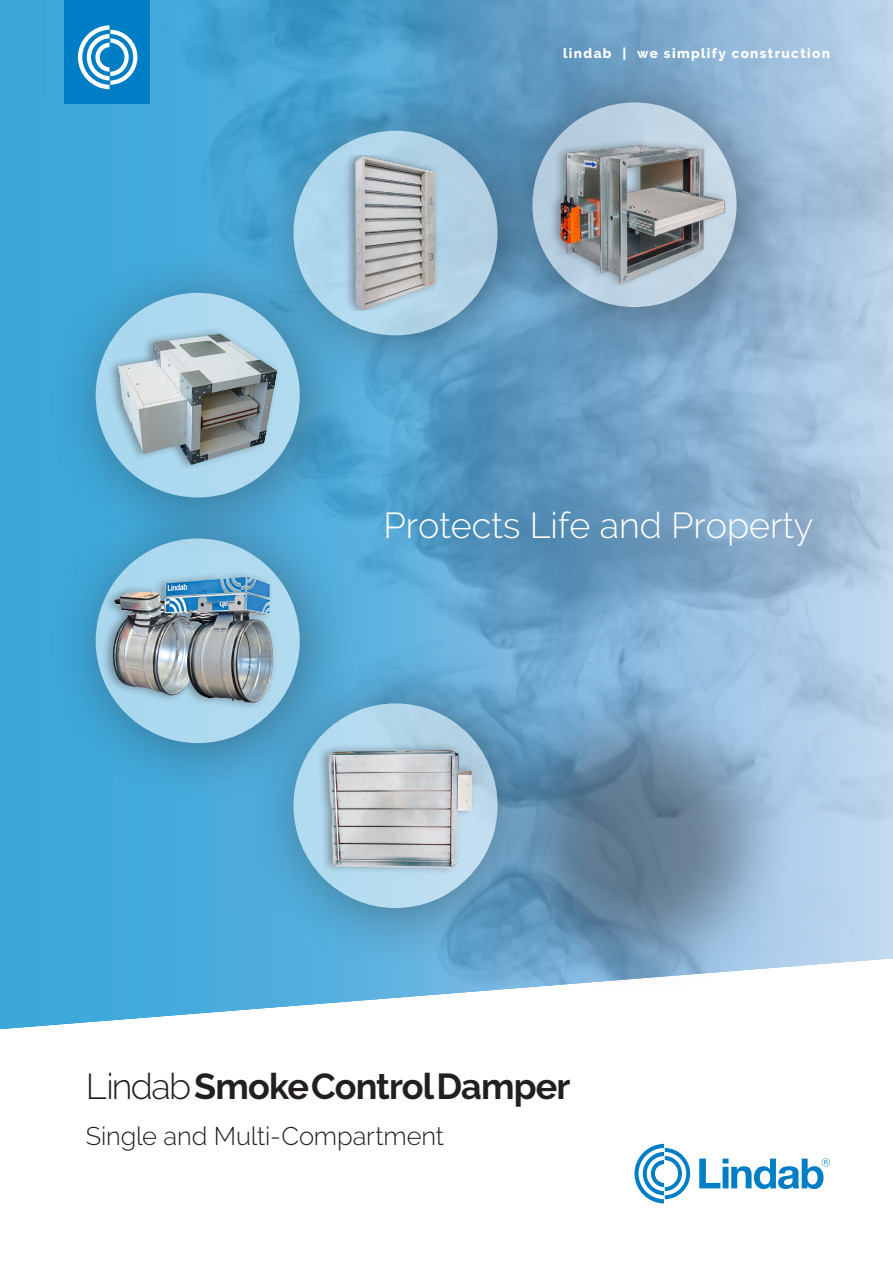
<style>
.page{position:relative;width:893px;height:1263px;background:#fff}
.page>*{position:absolute;margin:0;border:0;box-sizing:border-box;transform-origin:0 0}
.t1{font:700 36px "Raleway";letter-spacing:-.025em;color:#231f20}
.t2{font:300 36px "Raleway";color:#fff}
.t3{font:300 25.5px "Raleway";letter-spacing:-.005em;color:#231f20}
.t4{font:800 13.5px "Raleway";letter-spacing:.1em;color:#fff}
.s1{font-weight:300}
</style>
<div class="page">
<img style="left:0;top:0;width:893px;height:1029px">
<svg style="left:699px;top:1158px;width:131px;height:31px"></svg>
<svg style="left:634px;top:1144px;width:56px;height:59px"></svg>
<div style="left:65px;top:0;width:85px;height:104px;background:#007ec5"></div>
<svg style="left:78px;top:25px;width:59px;height:64px"></svg>
<div style="left:244px;top:81px;width:315px;height:316px;background:#231f20;opacity:.75"></div>
<div style="left:293px;top:131px;width:205px;height:204px;background:#b1d3e6;border-radius:50%"></div>
<div style="left:343px;top:156px;width:96px;height:155px;background:#231f20;opacity:.4"></div>
<img style="left:355px;top:156px;width:81px;height:155px">
<div style="left:46px;top:243px;width:316px;height:316px;background:#231f20;opacity:.75"></div>
<div style="left:96px;top:293px;width:204px;height:204px;background:#addaef;border-radius:50%"></div>
<div style="left:483px;top:53px;width:315px;height:316px;background:#231f20;opacity:.75"></div>
<div style="left:532px;top:102px;width:204px;height:205px;background:#bdd3e3;border-radius:50%"></div>
<div style="left:548px;top:138px;width:180px;height:148px;background:#231f20;opacity:.4"></div>
<img style="left:560px;top:146px;width:164px;height:137px">
<div style="left:244px;top:654px;width:315px;height:316px;background:#231f20;opacity:.75"></div>
<div style="left:293px;top:703px;width:205px;height:205px;background:#b4d7eb;border-radius:50%"></div>
<img style="left:293px;top:732px;width:190px;height:164px">
<div style="left:46px;top:489px;width:316px;height:316px;background:#231f20;opacity:.75"></div>
<div style="left:96px;top:538px;width:204px;height:205px;background:#afd9ef;border-radius:50%"></div>
<div style="left:102px;top:569px;width:175px;height:142px;background:#231f20;opacity:.4"></div>
<img style="left:110px;top:576px;width:166px;height:127px">
<div style="left:108px;top:327px;width:172px;height:140px;background:#231f20;opacity:.4"></div>
<img style="left:118px;top:335px;width:89px;height:80px">
<div style="left:483px;top:682px;width:315px;height:316px;background:#231f20;opacity:.75"></div>
<p class="t4" style="left:563px;top:46px;width:268px">lindab | we simplify construction</p>
<h1 class="t2" style="left:383px;top:504px;width:431px">Protects Life and Property</h1>
<h1 class="t1" style="left:86px;top:1066px;width:486px"><span class="s1">Lindab</span>SmokeControlDamper</h1>
<h2 class="t3" style="left:86px;top:1121px;width:360px">Single and Multi-Compartment</h2>
</div>
